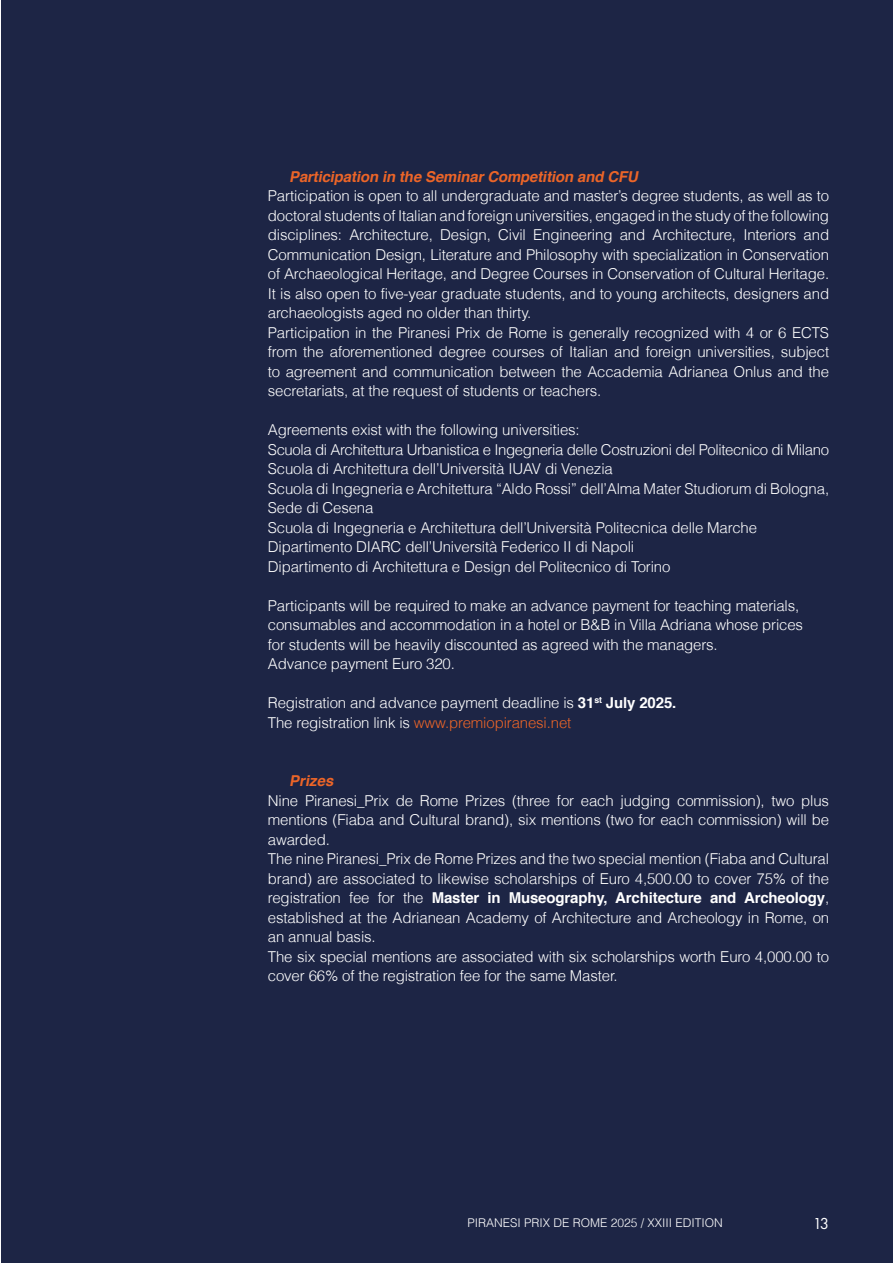
<style>
.page{position:relative;width:893px;height:1263px;background:#fff}
.page>*{position:absolute;margin:0;border:0;box-sizing:border-box;transform-origin:0 0}
.t1{font:16.5px "Futura PT";color:#fff}
.t2{font:300 15px/19.5px "Helvetica";letter-spacing:-.01em;color:#fff}
.t3{font:italic 700 15px "Helvetica";color:#ec6528}
.t4{font:300 12px "Helvetica";color:#fff}
.s1{font-weight:700}
.s2{color:#ec6528}
</style>
<div class="page">
<div style="left:1px;top:0;width:892px;height:1263px;background:#1d2545"></div>
<p class="t3" style="left:289px;top:164px;width:355px">Participation in theSeminarCompetition and CFU</p>
<p class="t2" style="left:268px;top:186px;width:563px">Participation is open to all undergraduate and master’s degree students, as well as to doctoral students of Italian and foreign universities, engaged in the study of the following disciplines: Architecture, Design, Civil Engineering and Architecture, Interiors and Communication Design, Literature and Philosophy with specialization in Conservation of Archaeological Heritage, and Degree Courses in Conservation of Cultural Heritage.<br>It is also open to five-year graduate students, and to young architects, designers and archaeologists aged no older than thirty.<br>Participation in the Piranesi Prix de Rome is generally recognized with 4 or 6 ECTS from the aforementioned degree courses of Italian and foreign universities, subject to agreement and communication between the Accademia Adrianea Onlus and the secretariats, at the request of students or teachers.</p>
<p class="t2" style="left:268px;top:420px;width:563px">Agreements exist with the following universities:<br>Scuola di Architettura Urbanistica e Ingegneria delle Costruzioni del Politecnico di Milano Scuola di Architettura dell’Università IUAV di Venezia<br>Scuola di Ingegneria e Architettura “Aldo Rossi” dell’Alma Mater Studiorum di Bologna, Sede di Cesena<br>Scuola di Ingegneria e Architettura dell’Università Politecnica delle Marche Dipartimento DIARC dell’Università Federico II di Napoli<br>Dipartimento di Architettura e Design del Politecnico di Torino</p>
<p class="t2" style="left:268px;top:596px;width:537px">Participants will be required to make an advance payment for teaching materials, consumables and accommodation in a hotel or B&amp;B in Villa Adriana whose prices for students will be heavily discounted as agreed with the managers.<br>Advance payment Euro 320.</p>
<p class="t2" style="left:268px;top:693px;width:410px">Registration and advance payment deadline is <span class="s1">31</span><sup>st</sup> <span class="s1">July 2025.<br></span>The registration link is <span class="s2">www.premiopiranesi.net</span></p>
<p class="t3" style="left:289px;top:769px;width:50px">Prizes</p>
<p class="t2" style="left:268px;top:791px;width:563px">Nine Piranesi_Prix de Rome Prizes (three for each judging commission), two plus mentions (Fiaba and Cultural brand), six mentions (two for each commission) will be awarded.<br>The nine Piranesi_Prix de Rome Prizes and the two special mention (Fiaba and Cultural brand) are associated to likewise scholarships of Euro 4,500.00 to cover 75% of the registration fee for the <span class="s1">Master in Museography, Architecture and Archeology</span>, established at the Adrianean Academy of Architecture and Archeology in Rome, on an annual basis.<br>The six special mentions are associated with six scholarships worth Euro 4,000.00 to cover 66% of the registration fee for the same Master.</p>
<p class="t4" style="left:467px;top:1215px;width:257px">PIRANESI PRIX DE ROME 2025 / XXIII EDITION</p>
<p class="t1" style="left:813px;top:1213px;width:18px">13</p>
</div>
